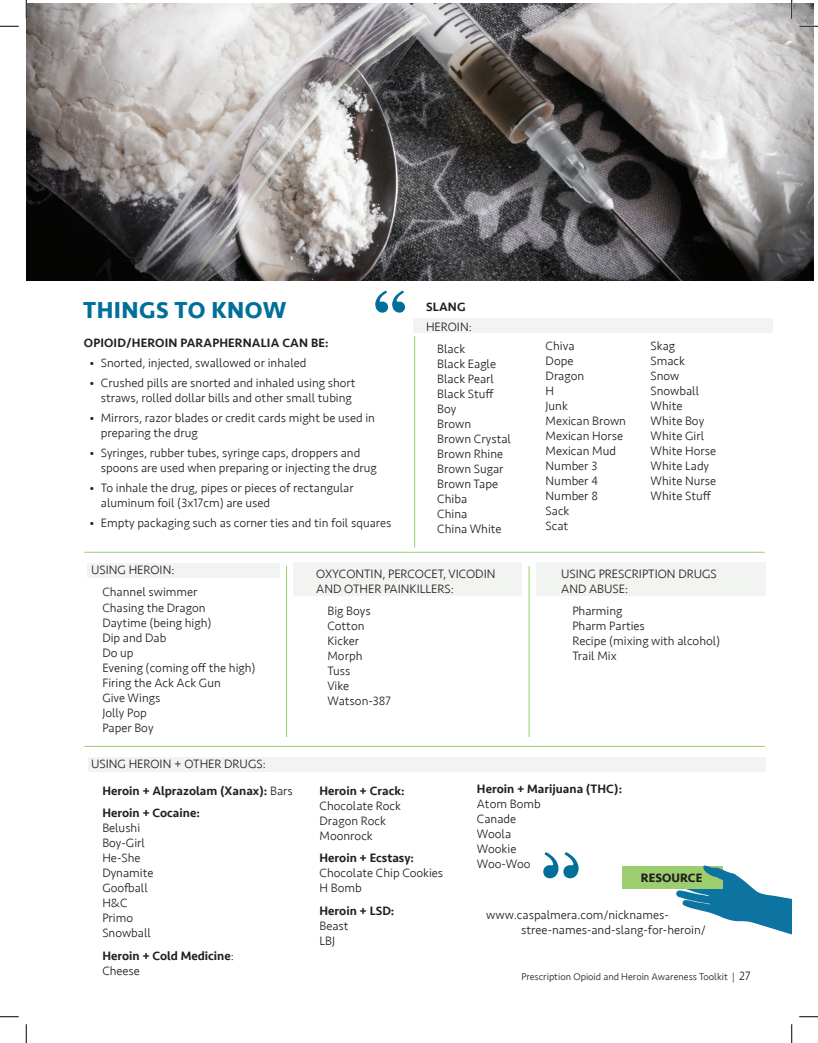
<style>
.page{position:relative;width:818px;height:1043px;background:#fff}
.page>*{position:absolute;margin:0;border:0;box-sizing:border-box;transform-origin:0 0}
.Titles{font:700 66.38px "Century Schoolbook";color:#006f9a}
.Titles-2{font:700 23.75px "Seravek";letter-spacing:.02em;color:#006f9a}
.Body{font:300 12.5px/15px "Seravek";color:#231f20}
.Body-2{font:500 12.5px/15px "Seravek";color:#231f20}
.Subtitles{font:500 12.5px "Seravek";letter-spacing:.01em;color:#231f20}
.Resources{font:700 12.5px "Seravek";color:#231f20}
.t1{font:300 10px "Seravek";color:#231f20}
.s1{font-weight:300}
.s2{font-weight:500}
.s3{font-size:12.5px}
</style>
<div class="page">
<div style="left:413px;top:318px;width:359px;height:15px;background:#f1f4f1"></div>
<div style="left:88px;top:562px;width:192px;height:15px;background:#f1f4f1"></div>
<div style="left:88px;top:756px;width:677px;height:15px;background:#f1f4f1"></div>
<div style="left:293px;top:562px;width:229px;height:33px;background:#f1f4f1"></div>
<div style="left:536px;top:562px;width:229px;height:33px;background:#f1f4f1"></div>
<img style="left:26px;top:4px;width:787px;height:276px">
<div style="left:622px;top:866px;width:100px;height:23px;background:#9cce6f"></div>
<svg style="left:676px;top:865px;width:115px;height:70px"></svg>
<hr style="left:84px;top:552px;width:680px;height:1px;background:#9cce6f">
<hr style="left:84px;top:746px;width:680px;height:1px;background:#9cce6f">
<hr style="left:286px;top:566px;width:1px;height:171px;background:#9cce6f">
<hr style="left:414px;top:336px;width:1px;height:211px;background:#9cce6f">
<hr style="left:528px;top:566px;width:1px;height:171px;background:#9cce6f">
<svg style="left:0;top:25px;width:19px;height:2px"></svg>
<svg style="left:799px;top:25px;width:19px;height:2px"></svg>
<svg style="left:0;top:1016px;width:19px;height:1px"></svg>
<svg style="left:799px;top:1016px;width:19px;height:1px"></svg>
<svg style="left:25px;top:0;width:2px;height:19px"></svg>
<svg style="left:25px;top:1024px;width:2px;height:18px"></svg>
<svg style="left:790px;top:0;width:2px;height:19px"></svg>
<svg style="left:791px;top:1024px;width:1px;height:18px"></svg>
<p class="Titles-2" style="left:83px;top:291px;width:205px">THINGS TO KNOW</p>
<p class="Titles" style="left:374px;top:275px;width:33px">“</p>
<p class="Subtitles" style="left:84px;top:335px;width:246px">OPIOID/HEROIN PARAPHERNALIA CAN BE:</p>
<p class="Body" style="left:90px;top:355px;width:218px">• Snorted, injected, swallowed or inhaled</p>
<p class="Body" style="left:90px;top:375px;width:267px;text-align:center">• Crushed pills are snorted and inhaled using short straws, rolled dollar bills and other small tubing</p>
<p class="Body" style="left:101px;top:410px;width:276px;text-indent:-11px">• Mirrors, razor blades or credit cards might be used in preparing the drug</p>
<p class="Body" style="left:101px;top:445px;width:277px;text-indent:-11px">• Syringes, rubber tubes, syringe caps, droppers and spoons are used when preparing or injecting the drug</p>
<p class="Body" style="left:101px;top:480px;width:254px;text-indent:-11px">• To inhale the drug, pipes or pieces of rectangular aluminum foil (3x17cm) are used</p>
<p class="Body" style="left:90px;top:515px;width:303px">• Empty packaging such as corner ties and tin foil squares</p>
<p class="Subtitles" style="left:426px;top:299px;width:41px">SLANG</p>
<p class="Body" style="left:426px;top:319px;width:47px">HEROIN:</p>
<p class="Body" style="left:437px;top:342px;width:75px">Black<br>Black Eagle<br>Black Pearl<br>Black Stuff<br>Boy<br>Brown<br>Brown Crystal<br>Brown Rhine<br>Brown Sugar<br>Brown Tape<br>Chiba<br>China<br>China White</p>
<p class="Body" style="left:545px;top:338px;width:82px">Chiva<br>Dope<br>Dragon<br>H<br>Junk<br>Mexican Brown<br>Mexican Horse<br>Mexican Mud<br>Number 3<br>Number 4<br>Number 8<br>Sack<br>Scat</p>
<p class="Body" style="left:650px;top:338px;width:67px">Skag<br>Smack<br>Snow<br>Snowball<br>White<br>White Boy<br>White Girl<br>White Horse<br>White Lady<br>White Nurse<br>White Stuff</p>
<p class="Body" style="left:91px;top:562px;width:85px">USING HEROIN:</p>
<p class="Body" style="left:102px;top:585px;width:155px">Channel swimmer<br>Chasing the Dragon<br>Daytime (being high)<br>Dip and Dab<br>Do up<br>Evening (coming off the high)<br>Firing the Ack Ack Gun<br>Give Wings<br>Jolly Pop<br>Paper Boy</p>
<p class="Body" style="left:91px;top:757px;width:176px">USING HEROIN + OTHER DRUGS:</p>
<p class="Body-2" style="left:102px;top:783px;width:192px">Heroin + Alprazolam (Xanax): <span class="s1">Bars</span></p>
<p class="Body" style="left:102px;top:805px;width:99px"><span class="s2">Heroin + Cocaine:<br></span>Belushi<br>Boy-Girl<br>He-She<br>Dynamite<br>Goofball<br>H&amp;C<br>Primo<br>Snowball</p>
<p class="Body-2" style="left:102px;top:948px;width:133px">Heroin + Cold Medicine<span class="s1">:</span></p>
<p class="Body" style="left:102px;top:963px;width:39px">Cheese</p>
<p class="Body" style="left:316px;top:566px;width:181px">OXYCONTIN, PERCOCET, VICODIN<br>AND OTHER PAINKILLERS:</p>
<p class="Body" style="left:327px;top:603px;width:65px">Big Boys<br>Cotton<br>Kicker<br>Morph<br>Tuss<br>Vike<br>Watson-387</p>
<p class="Body" style="left:561px;top:566px;width:157px">USING PRESCRIPTION DRUGS<br>AND ABUSE:</p>
<p class="Body" style="left:572px;top:603px;width:149px">Pharming<br>Pharm Parties<br>Recipe (mixing with alcohol)<br>Trail Mix</p>
<p class="Body" style="left:319px;top:783px;width:86px"><span class="s2">Heroin + Crack:<br></span>Chocolate Rock<br>Dragon Rock<br>Moonrock</p>
<p class="Body" style="left:319px;top:850px;width:125px"><span class="s2">Heroin + Ecstasy:<br></span>Chocolate Chip Cookies<br>H Bomb</p>
<p class="Body-2" style="left:319px;top:903px;width:76px">Heroin + LSD:<br><span class="s1">Beast<br>LBJ</span></p>
<p class="Body" style="left:477px;top:782px;width:147px"><span class="s2">Heroin + Marijuana (THC):<br></span>Atom Bomb<br>Canade<br>Woola<br>Wookie<br>Woo-Woo</p>
<p class="Resources" style="left:640px;top:867px;width:63px">RESOURCE</p>
<p class="Body" style="left:521px;top:907px;width:186px;text-indent:-35px">www.caspalmera.com/nicknames&shy;stree-names-and-slang-for-heroin/</p>
<p class="t1" style="left:521px;top:971px;width:231px">Prescription Opioid and Heroin Awareness Toolkit | <span class="s3">27</span></p>
</div>
